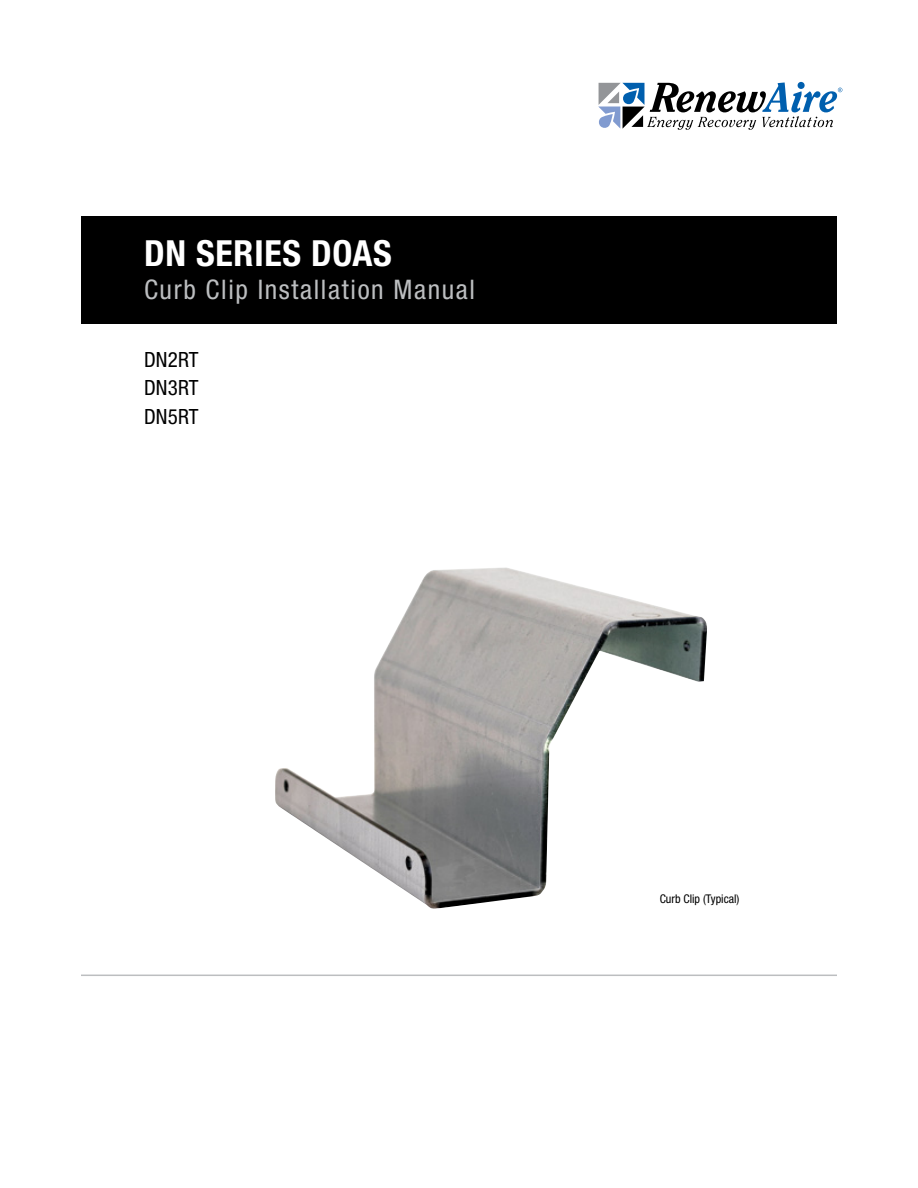
<style>
.page{position:relative;width:918px;height:1188px;background:#fff}
.page>*{position:absolute;margin:0;border:0;box-sizing:border-box;transform-origin:0 0}
.t1{font:700 condensed 36px "Helvetica Neue LT Std";letter-spacing:.02em;color:#fff}
.t2{font:condensed 27px "Helvetica Neue LT Std";letter-spacing:.06em;color:#bcbec0}
.t3{font:condensed 21px/28.5px "Helvetica Neue LT Std";letter-spacing:.01em;color:#000;text-align:justify}
.t4{font:condensed 12px "Helvetica Neue LT Std";color:#000}
</style>
<div class="page">
<img style="left:275px;top:567px;width:432px;height:342px">
<div style="left:81px;top:216px;width:756px;height:108px;background:#000"></div>
<svg style="left:598px;top:82px;width:244px;height:48px"></svg>
<hr style="left:81px;top:975px;width:756px;height:1px;background:#bcbec0">
<h1 class="t1" style="left:144px;top:232px;width:249px">DN SERIES DOAS</h1>
<p class="t2" style="left:144px;top:274px;width:333px">Curb Clip Installation Manual</p>
<p class="t3" style="left:144px;top:345px;width:56px">DN2RT DN3RT DN5RT</p>
<p class="t4" style="left:660px;top:891px;width:81px">Curb Clip (Typical)</p>
</div>
